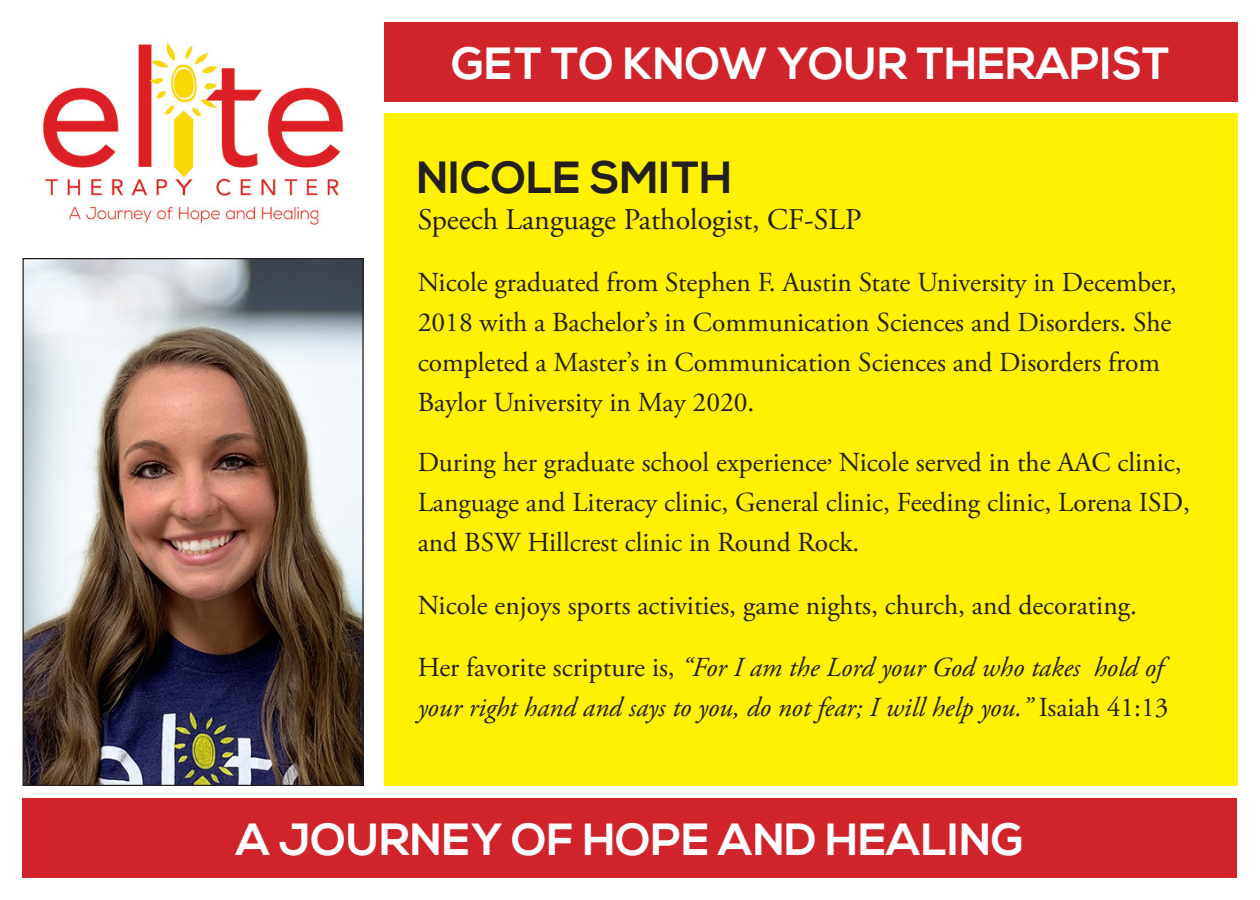
<style>
.page{position:relative;width:1260px;height:900px;background:#fff}
.page>*{position:absolute;margin:0;border:0;box-sizing:border-box;transform-origin:0 0}
.t1{font:700 45px "Nexa";color:#fff}
.t2{font:700 45px "Nexa";color:#231f20}
.t3{font:30px "Adobe Garamond Pro";color:#231f20}
.t4{font:27.5px/40px "Adobe Garamond Pro";color:#231f20}
.t5{font:italic 27.5px/40px "Adobe Garamond Pro";color:#231f20}
.s1{font-style:normal}
</style>
<div class="page">
<img style="left:24px;top:260px;width:338px;height:524px">
<div style="left:384px;top:22px;width:854px;height:80px;background:#d1232a"></div>
<div style="left:22px;top:798px;width:1216px;height:80px;background:#d1232a"></div>
<div style="left:384px;top:113px;width:854px;height:673px;background:#fff101"></div>
<img style="left:43px;top:41px;width:301px;height:184px">
<p class="t1" style="left:452px;top:37px;width:720px">GET TO KNOW YOUR THERAPIST</p>
<p class="t2" style="left:417px;top:151px;width:317px">NICOLE SMITH</p>
<p class="t3" style="left:418px;top:201px;width:445px">Speech Language Pathologist, CF-SLP</p>
<p class="t4" style="left:418px;top:264px;width:760px">Nicole graduated from Stephen F. Austin State University in December, 2018 with a Bachelor’s in Communication Sciences and Disorders. She completed a Master’s in Communication Sciences and Disorders from Baylor University in May 2020.</p>
<p class="t4" style="left:418px;top:444px;width:774px">During her graduate school experience, Nicole served in the AAC clinic,<br>Language and Literacy clinic, General clinic, Feeding clinic, Lorena ISD, and BSW Hillcrest clinic in Round Rock.</p>
<p class="t4" style="left:418px;top:586px;width:721px">Nicole enjoys sports activities, game nights, church, and decorating.</p>
<p class="t5" style="left:418px;top:648px;width:752px"><span class="s1">Her favorite scripture is,</span> “For I am the Lord your God who takes hold of your right hand and says to you, do not fear; I will help you.” <span class="s1">Isaiah 41:13</span></p>
<p class="t1" style="left:236px;top:813px;width:789px">A JOURNEY OF HOPE AND HEALING</p>
</div>
